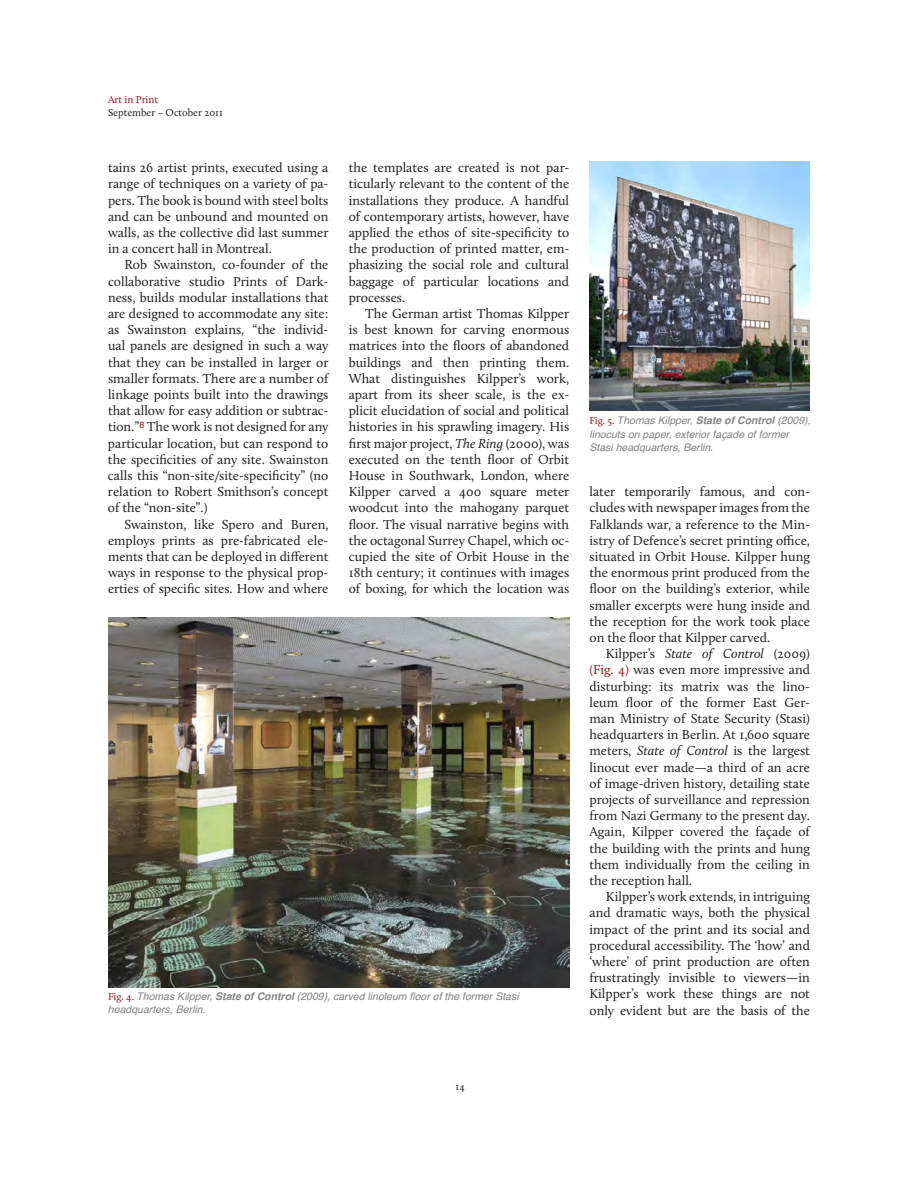
<style>
.page{position:relative;width:918px;height:1188px;background:#fff}
.page>*{position:absolute;margin:0;border:0;box-sizing:border-box;transform-origin:0 0}
.t1{font:13.5px/16.2px "Calluna";color:#231f20;text-align:justify}
.t2{font:italic 10.5px/13.5px "Helvetica";color:#808285}
.t3{font:10.5px "Calluna";color:#231f20}
.t4{font:10.5px "Calluna";color:#981a1e}
.s1{font-style:italic}
.s2{font-family:"Calluna";font-style:normal;color:#981a1e}
.s3{font-weight:700}
.s4{color:#981a1e}
</style>
<div class="page">
<img style="left:590px;top:162px;width:220px;height:248px">
<img style="left:108px;top:618px;width:461px;height:369px">
<p class="t4" style="left:108px;top:93px;width:52px">Art in Print</p>
<p class="t3" style="left:108px;top:106px;width:117px">September – October 2011</p>
<p class="t1" style="left:108px;top:159px;width:222px">tains 26 artist prints, executed using a range of techniques on a variety of pa&shy;pers. The book is bound with steel bolts and can be unbound and mounted on walls, as the collective did last summer in a concert hall in Montreal.</p>
<p class="t1" style="left:108px;top:257px;width:222px;text-indent:17px">Rob Swainston, co-founder of the collaborative studio Prints of Dark&shy;ness, builds modular installations that are designed to accommodate any site: as Swainston explains, “the individ&shy;ual panels are designed in such a way that they can be installed in larger or smaller formats. There are a number of linkage points built into the drawings that allow for easy addition or subtrac&shy;tion.”<sup>8</sup> The work is not designed for any particular location, but can respond to the specificities of any site. Swainston calls this “non-site/site-specificity” (no relation to Robert Smithson’s concept of the “non-site”.)</p>
<p class="t1" style="left:108px;top:516px;width:222px;text-indent:16px">Swainston, like Spero and Buren, employs prints as pre-fabricated ele&shy;ments that can be deployed in different ways in response to the physical prop&shy;erties of specific sites. How and where</p>
<p class="t1" style="left:349px;top:159px;width:222px">the templates are created is not par&shy;ticularly relevant to the content of the installations they produce. A handful of contemporary artists, however, have applied the ethos of site-specificity to the production of printed matter, em&shy;phasizing the social role and cultural baggage of particular locations and processes.</p>
<p class="t1" style="left:349px;top:305px;width:222px;text-indent:16px">The German artist Thomas Kilpper is best known for carving enormous matrices into the floors of abandoned buildings and then printing them.<br>What distinguishes Kilpper’s work, apart from its sheer scale, is the ex&shy;plicit elucidation of social and political histories in his sprawling imagery. His first major project, <span class="s1">The Ring</span> (2000), was executed on the tenth floor of Orbit House in Southwark, London, where Kilpper carved a 400 square meter woodcut into the mahogany parquet floor. The visual narrative begins with the octagonal Surrey Chapel, which oc&shy;cupied the site of Orbit House in the 18th century; it continues with images of boxing, for which the location was</p>
<p class="t2" style="left:108px;top:989px;width:412px"><span class="s2">Fig. 4.</span> Thomas Kilpper, <span class="s3">State of Control</span> (2009), carved linoleum floor of the former Stasi headquarters, Berlin.</p>
<p class="t2" style="left:589px;top:414px;width:223px"><span class="s2">Fig. 5.</span> Thomas Kilpper, <span class="s3">State of Control</span> (2009), linocuts on paper, exterior façade of former<br>Stasi headquarters, Berlin.</p>
<p class="t1" style="left:590px;top:483px;width:222px">later temporarily famous, and con&shy;cludes with newspaper images from the Falklands war, a reference to the Min&shy;istry of Defence’s secret printing office, situated in Orbit House. Kilpper hung the enormous print produced from the floor on the building’s exterior, while smaller excerpts were hung inside and the reception for the work took place on the floor that Kilpper carved.</p>
<p class="t1" style="left:590px;top:645px;width:222px;text-indent:16px">Kilpper’s <span class="s1">State of Control</span> (2009) <span class="s4">(Fig. 4)</span> was even more impressive and disturbing: its matrix was the lino&shy;leum floor of the former East Ger&shy;man Ministry of State Security (Stasi) headquarters in Berlin. At 1,600 square meters, <span class="s1">State of Control</span> is the largest linocut ever made—a third of an acre of image-driven history, detailing state projects of surveillance and repression from Nazi Germany to the present day.<br>Again, Kilpper covered the façade of the building with the prints and hung them individually from the ceiling in the reception hall.</p>
<p class="t1" style="left:590px;top:888px;width:222px;text-indent:16px">Kilpper’s work extends, in intriguing and dramatic ways, both the physical impact of the print and its social and procedural accessibility. The ‘how’ and ‘where’ of print production are often frustratingly invisible to viewers—in Kilpper’s work these things are not only evident but are the basis of the</p>
<p class="t3" style="left:455px;top:1080px;width:11px">14</p>
</div>
